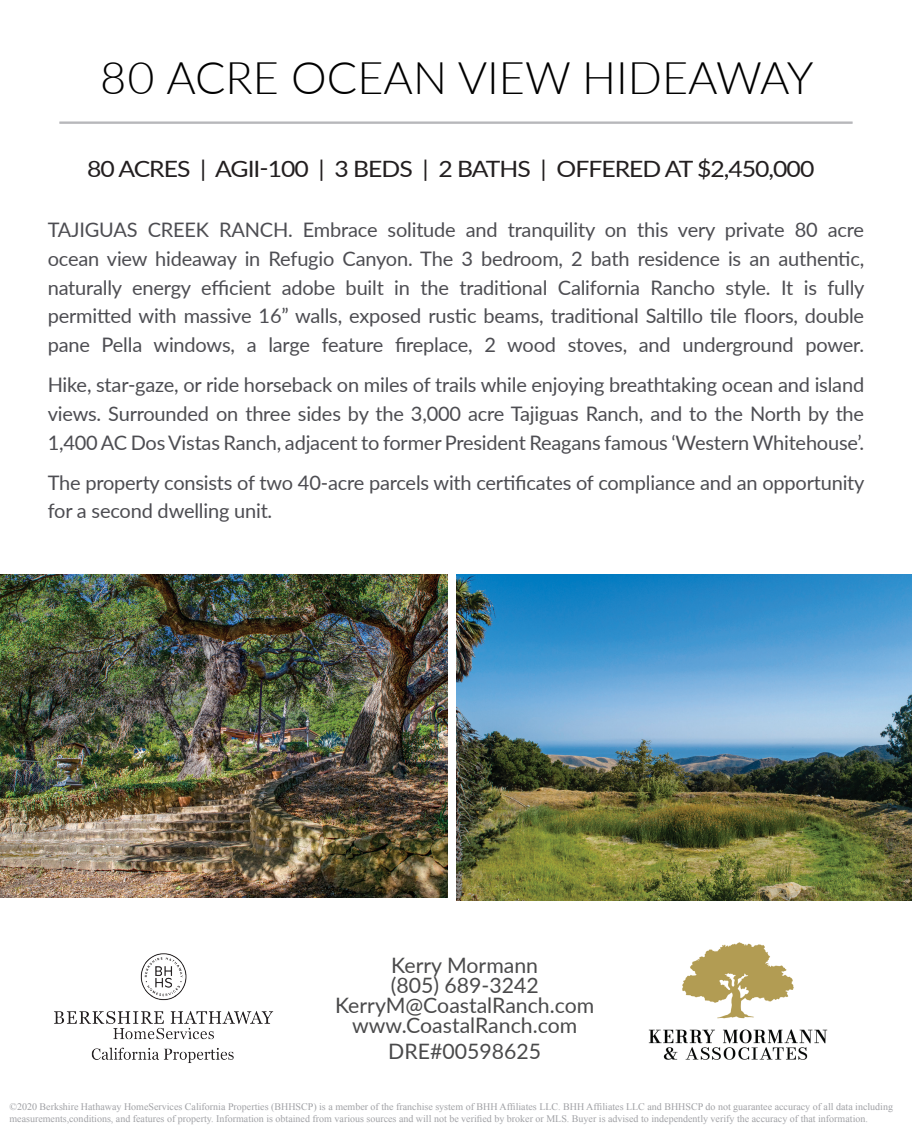
<style>
.page{position:relative;width:912px;height:1148px;background:#fff}
.page>*{position:absolute;margin:0;border:0;box-sizing:border-box;transform-origin:0 0}
.t1{font:300 45px "Lato";color:#000}
.t2{font:22.5px "Lato";letter-spacing:-.04em;color:#231f20;scale:1.1 1}
.t3{font:21.25px/20px "Lato";color:#4a4a4b;text-align:center}
.t4{font:20px/28.8px "Lato";letter-spacing:-.01em;color:#4d4d52;text-align:justify}
.t5{font:10px/12px "Times New Roman";color:#a0a1a5}
</style>
<div class="page">
<hr style="left:59px;top:122px;width:793px;height:1px;background:#a0a1a5">
<hr style="left:59px;top:123px;width:793px;height:1px;background:#a0a1a5">
<img style="left:456px;top:574px;width:455px;height:326px">
<img style="left:0;top:574px;width:447px;height:324px">
<img style="left:54px;top:953px;width:220px;height:110px">
<img style="left:648px;top:942px;width:180px;height:118px">
<h1 class="t1" style="left:100px;top:47px;width:714px">80 ACRE OCEAN VIEW HIDEAWAY</h1>
<p class="t2" style="left:87px;top:153px;width:662px">80 ACRES | AGII-100 | 3 BEDS | 2 BATHS | OFFERED AT $2,450,000</p>
<p class="t4" style="left:48px;top:214px;width:818px">TAJIGUAS CREEK RANCH. Embrace solitude and tranquility on this very private 80 acre ocean view hideaway in Refugio Canyon. The 3 bedroom, 2 bath residence is an authentic, naturally energy efficient adobe built in the traditional California Rancho style. It is fully permitted with massive 16” walls, exposed rustic beams, traditional Saltillo tile floors, double pane Pella windows, a large feature fireplace, 2 wood stoves, and underground power.</p>
<p class="t4" style="left:48px;top:369px;width:817px">Hike, star-gaze, or ride horseback on miles of trails while enjoying breathtaking ocean and island views. Surrounded on three sides by the 3,000 acre Tajiguas Ranch, and to the North by the 1,400 AC Dos Vistas Ranch, adjacent to former President Reagans famous ‘Western Whitehouse’.</p>
<p class="t4" style="left:48px;top:467px;width:818px">The property consists of two 40-acre parcels with certificates of compliance and an opportunity for a second dwelling unit.</p>
<p class="t3" style="left:335px;top:954px;width:261px">Kerry Mormann<br>(805) 689-3242<br>KerryM@CoastalRanch.com www.CoastalRanch.com</p>
<p class="t3" style="left:388px;top:1039px;width:154px">DRE#00598625</p>
<p class="t5" style="left:9px;top:1100px;width:884px">©2020 Berkshire Hathaway HomeServices California Properties (BHHSCP) is a member of the franchise system of BHH Affiliates LLC. BHH Affiliates LLC and BHHSCP do not guarantee accuracy of all data including measurements,conditions, and features of property. Information is obtained from various sources and will not be verified by broker or MLS. Buyer is advised to independently verify the accuracy of that information.</p>
</div>
